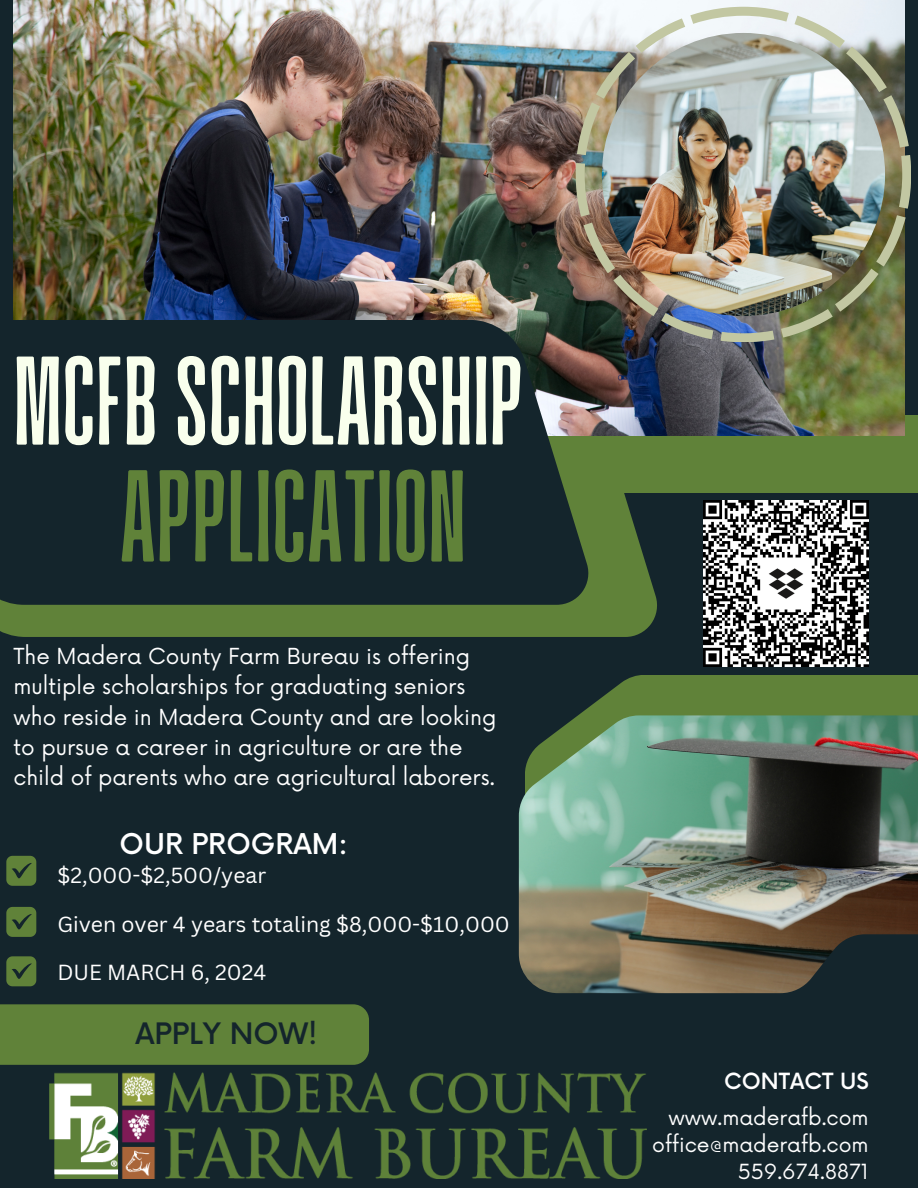
<style>
.page{position:relative;width:918px;height:1188px;background:#14252c}
.page>*{position:absolute;margin:0;border:0;box-sizing:border-box;transform-origin:0 0}
.t1{font:138px "Paalalabas Display Condens BETA";color:#608239}
.t2{font:133.35px "Paalalabas Display Condens BETA";color:#f9ffed}
.t3{font:500 28.8px "Now";color:#14252c}
.t4{font:500 27.9px "Now";color:#fff}
.t5{font:500 21.75px "Now";color:#fff}
.t6{font:21.6px/30.2px "Now";color:#fff}
.t7{font:21.3px "Canva Sans";color:#fff}
.t8{font:20.4px "Now";color:#fff}
</style>
<div class="page">
<div style="left:0;top:415px;width:918px;height:77px;background:#608239"></div>
<svg style="left:0;top:492px;width:659px;height:145px;fill:#608239"></svg>
<img style="left:14px;top:0;width:890px;height:436px">
<svg style="left:0;top:320px;width:590px;height:285px"></svg>
<img style="left:576px;top:7px;width:335px;height:335px">
<img style="left:602px;top:33px;width:283px;height:283px;border-radius:50%">
<div style="left:0;top:1004px;width:369px;height:61px;background:#608239"></div>
<svg style="left:6px;top:856px;width:30px;height:30px"></svg>
<svg style="left:6px;top:907px;width:30px;height:30px"></svg>
<svg style="left:6px;top:956px;width:30px;height:30px"></svg>
<svg style="left:579px;top:675px;width:339px;height:40px;fill:#608239"></svg>
<img style="left:519px;top:715px;width:399px;height:278px">
<img style="left:49px;top:1073px;width:598px;height:106px">
<img style="left:703px;top:501px;width:165px;height:165px">
<p class="t2" style="left:14px;top:343px;width:512px">MCFBSCHOLARSHIP</p>
<p class="t1" style="left:120px;top:457px;width:348px">APPLICATION</p>
<p class="t6" style="left:14px;top:642px;width:484px">The Madera County Farm Bureau is offering multiple scholarships for graduating seniors who reside in Madera County and are looking to pursue a career in agriculture or are the child of parents who are agricultural laborers.</p>
<p class="t4" style="left:120px;top:829px;width:230px">OUR PROGRAM:</p>
<h4 class="t7" style="left:57px;top:860px;width:210px">$2,000-$2,500/year</h4>
<h2 class="t7" style="left:57px;top:910px;width:454px">Given over 4 years totaling $8,000-$10,000</h2>
<h3 class="t7" style="left:57px;top:957px;width:210px">DUE MARCH 6, 2024</h3>
<p class="t3" style="left:135px;top:1018px;width:184px">APPLY NOW!</p>
<h1 class="t5" style="left:724px;top:1070px;width:146px">CONTACT US</h1>
<p class="t8" style="left:668px;top:1106px;width:202px">www.maderafb.com</p>
<p class="t8" style="left:652px;top:1133px;width:218px">office@maderafb.com</p>
<h2 class="t8" style="left:738px;top:1160px;width:132px">559.674.8871</h2>
</div>
